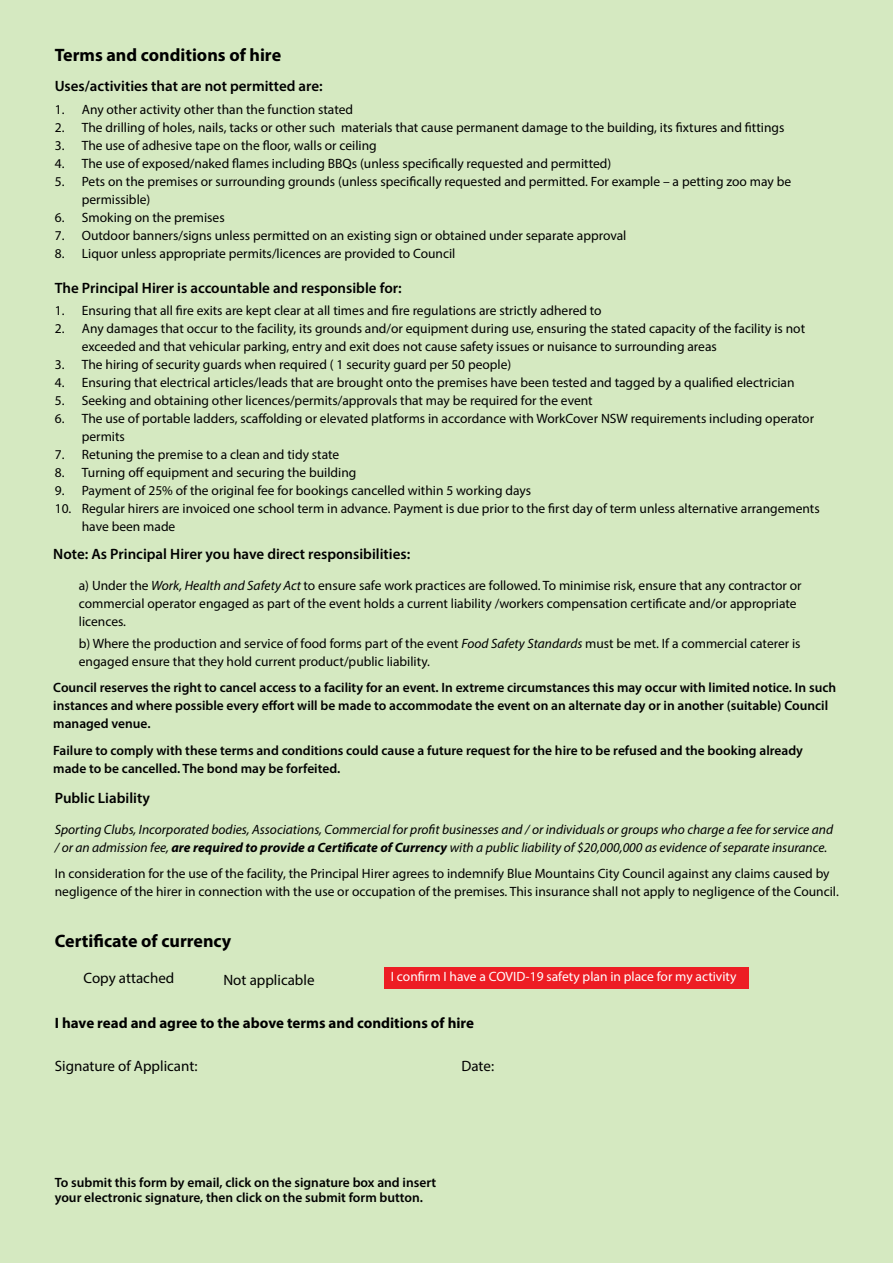
<style>
.page{position:relative;width:893px;height:1263px;background:#d5e9c1}
.page>*{position:absolute;margin:0;border:0;box-sizing:border-box;transform-origin:0 0}
.t1{font:700 18px "Myriad Pro";color:#000}
.t2{font:600 15px "Myriad Pro";color:#000}
.t3{font:15px "Myriad Pro";color:#000}
.t4{font:700 15px "Myriad Pro";color:#000}
.t5{font:13.5px/18px "Myriad Pro";color:#000}
.t6{font:600 13.5px/18px "Myriad Pro";color:#000}
.t7{font:italic 13.5px/18px "Myriad Pro";color:#000}
.t8{font:13.5px "Myriad Pro";color:#fff}
.s1{font-style:italic}
.s2{font-weight:700}
</style>
<div class="page">
<div style="left:384px;top:967px;width:365px;height:22px;background:#ed1d24"></div>
<h1 class="t1" style="left:55px;top:43px;width:228px">Terms and conditions of hire</h1>
<p class="t2" style="left:55px;top:77px;width:269px">Uses/activities that are not permitted are:</p>
<p class="t5" style="left:55px;top:100px;width:300px">1. Any other activity other than the function stated</p>
<p class="t5" style="left:55px;top:118px;width:731px">2. The drilling of holes, nails, tacks or other such materials that cause permanent damage to the building, its fixtures and fittings</p>
<p class="t5" style="left:55px;top:136px;width:324px">3. The use of adhesive tape on the floor, walls or ceiling</p>
<p class="t5" style="left:55px;top:154px;width:558px">4. The use of exposed/naked flames including BBQs (unless specifically requested and permitted)</p>
<p class="t5" style="left:82px;top:172px;width:711px;text-indent:-27px">5. Pets on the premises or surrounding grounds (unless specifically requested and permitted. For example – a petting zoo may be permissible)</p>
<p class="t5" style="left:55px;top:208px;width:171px">6. Smoking on the premises</p>
<p class="t5" style="left:55px;top:226px;width:573px">7. Outdoor banners/signs unless permitted on an existing sign or obtained under separate approval</p>
<p class="t5" style="left:55px;top:244px;width:402px">8. Liquor unless appropriate permits/licences are provided to Council</p>
<p class="t2" style="left:55px;top:278px;width:348px">The Principal Hirer is accountable and responsible for:</p>
<p class="t5" style="left:55px;top:301px;width:548px">1. Ensuring that all fire exits are kept clear at all times and fire regulations are strictly adhered to</p>
<p class="t5" style="left:82px;top:319px;width:725px;text-indent:-27px">2. Any damages that occur to the facility, its grounds and/or equipment during use, ensuring the stated capacity of the facility is not exceeded and that vehicular parking, entry and exit does not cause safety issues or nuisance to surrounding areas</p>
<p class="t5" style="left:55px;top:355px;width:458px">3. The hiring of security guards when required ( 1 security guard per 50 people)</p>
<p class="t5" style="left:55px;top:373px;width:741px">4. Ensuring that electrical articles/leads that are brought onto the premises have been tested and tagged by a qualified electrician</p>
<p class="t5" style="left:55px;top:391px;width:539px">5. Seeking and obtaining other licences/permits/approvals that may be required for the event</p>
<p class="t5" style="left:82px;top:409px;width:734px;text-indent:-27px">6. The use of portable ladders, scaffolding or elevated platforms in accordance with WorkCover NSW requirements including operator permits</p>
<p class="t5" style="left:55px;top:445px;width:286px">7. Retuning the premise to a clean and tidy state</p>
<p class="t5" style="left:55px;top:463px;width:303px">8. Turning off equipment and securing the building</p>
<p class="t5" style="left:55px;top:481px;width:478px">9. Payment of 25% of the original fee for bookings cancelled within 5 working days</p>
<p class="t5" style="left:82px;top:499px;width:739px;text-indent:-27px">10. Regular hirers are invoiced one school term in advance. Payment is due prior to the first day of term unless alternative arrangements have been made</p>
<p class="t2" style="left:53px;top:544px;width:358px">Note: As Principal Hirer you have direct responsibilities:</p>
<p class="t5" style="left:79px;top:576px;width:724px">a) Under the <span class="s1">Work, Health and Safety Act</span> to ensure safe work practices are followed. To minimise risk, ensure that any contractor or commercial operator engaged as part of the event holds a current liability /workers compensation certificate and/or appropriate licences.</p>
<p class="t5" style="left:79px;top:634px;width:723px">b) Where the production and service of food forms part of the event <span class="s1">Food Safety Standards</span> must be met. If a commercial caterer is engaged ensure that they hold current product/public liability.</p>
<p class="t6" style="left:53px;top:678px;width:784px">Council reserves the right to cancel access to a facility for an event. In extreme circumstances this may occur with limited notice. In such instances and where possible every effort will be made to accommodate the event on an alternate day or in another (suitable) Council managed venue.</p>
<p class="t6" style="left:53px;top:741px;width:751px">Failure to comply with these terms and conditions could cause a future request for the hire to be refused and the booking already made to be cancelled. The bond may be forfeited.</p>
<p class="t2" style="left:55px;top:788px;width:97px">Public Liability</p>
<p class="t7" style="left:55px;top:820px;width:780px">Sporting Clubs, Incorporated bodies, Associations, Commercial for profit businesses and / or individuals or groups who charge a fee for service and / or an admission fee, <span class="s2">are required to provide a Certificate of Currency</span> with a public liability of $20,000,000 as evidence of separate insurance.</p>
<p class="t5" style="left:55px;top:865px;width:785px">In consideration for the use of the facility, the Principal Hirer agrees to indemnify Blue Mountains City Council against any claims caused by negligence of the hirer in connection with the use or occupation of the premises. This insurance shall not apply to negligence of the Council.</p>
<h1 class="t1" style="left:55px;top:929px;width:178px">Certificate of currency</h1>
<p class="t3" style="left:84px;top:969px;width:92px">Copy attached</p>
<p class="t3" style="left:223px;top:971px;width:93px">Not applicable</p>
<p class="t4" style="left:55px;top:1013px;width:421px">I have read and agree to the above terms and conditions of hire</p>
<p class="t3" style="left:55px;top:1057px;width:144px">Signature of Applicant:</p>
<p class="t3" style="left:461px;top:1057px;width:34px">Date:</p>
<p class="t8" style="left:391px;top:968px;width:347px">I confirm I have a COVID-19 safety plan in place for my activity</p>
<p class="t6" style="left:55px;top:1175px;width:383px;line-height:15px">To submit this form by email, click on the signature box and insert your electronic signature, then click on the submit form button.</p>
</div>
